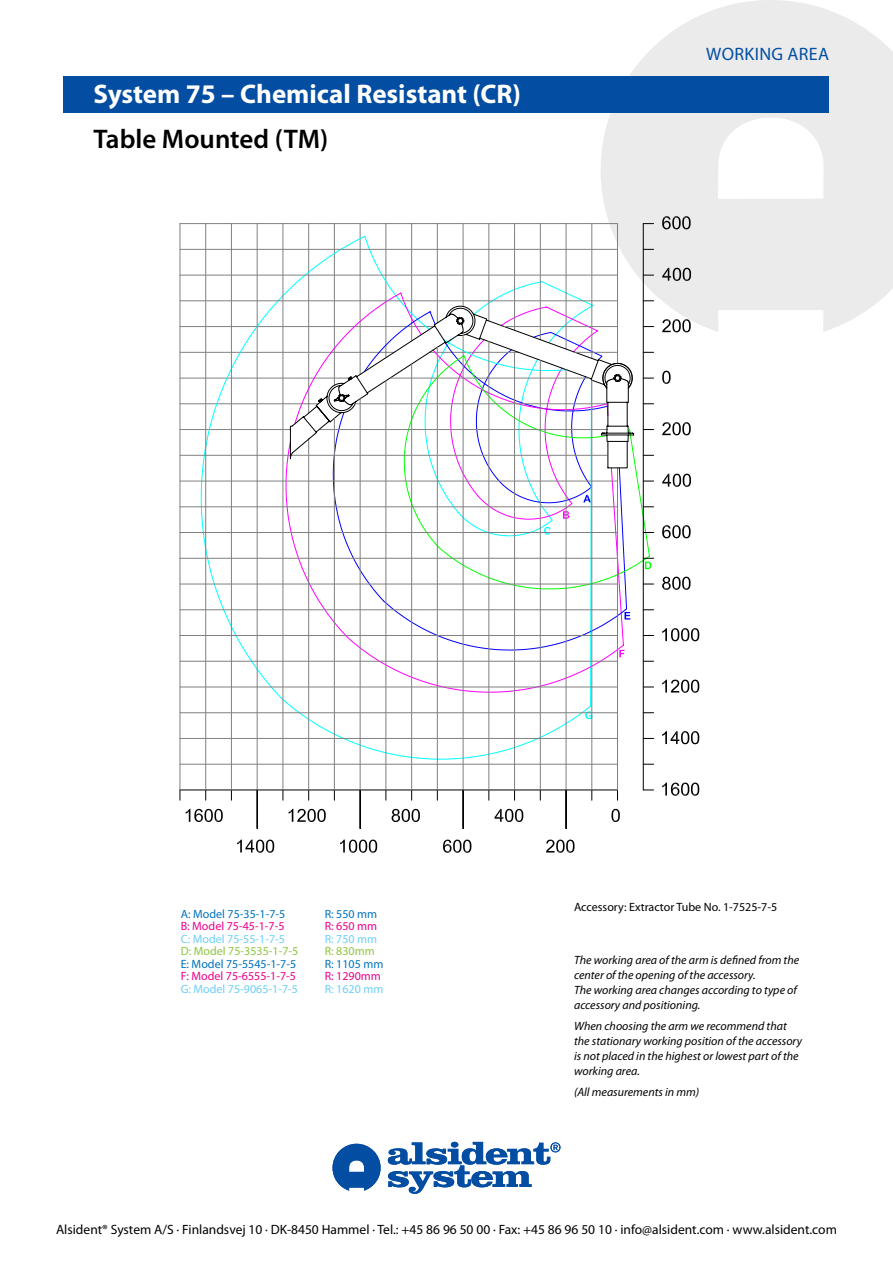
<style>
.page{position:relative;width:893px;height:1263px;background:#fff}
.page>*{position:absolute;margin:0;border:0;box-sizing:border-box;transform-origin:0 0}
.t1{font:700 27px "Myriad Pro";color:#fff}
.t2{font:600 27px "Myriad Pro";color:#000}
.t3{font:18px "Myriad Pro";color:#034ea2}
.t4{font:13.5px "Myriad Pro";color:#000}
.t5{font:italic 12px/15px "Myriad Pro";color:#000}
.t6{font:12px "Myriad Pro";color:#0072bc}
.t7{font:12px "Myriad Pro";color:#ec008c}
.t8{font:12px "Myriad Pro";color:#6dcff6}
.t9{font:12px "Myriad Pro";color:#000}
.t10{font:12px "Myriad Pro";color:#8dc63f}
</style>
<div class="page">
<svg style="left:601px;top:0;width:292px;height:332px;fill:#ebebec"></svg>
<hr style="left:180px;top:326px;width:254px;height:1px;background:#808080">
<hr style="left:180px;top:352px;width:214px;height:1px;background:#808080">
<hr style="left:180px;top:378px;width:172px;height:1px;background:#808080">
<hr style="left:180px;top:403px;width:138px;height:1px;background:#808080">
<hr style="left:308px;top:224px;width:1px;height:189px;background:#808080">
<hr style="left:180px;top:429px;width:111px;height:1px;background:#808080">
<svg style="left:200px;top:235px;width:391px;height:525px"></svg>
<svg style="left:294px;top:638px;width:330px;height:55px"></svg>
<svg style="left:363px;top:638px;width:262px;height:13px"></svg>
<svg style="left:634px;top:423px;width:16px;height:167px"></svg>
<svg style="left:315px;top:223px;width:339px;height:200px"></svg>
<svg style="left:662px;top:216px;width:29px;height:13px"></svg>
<hr style="left:180px;top:223px;width:437px;height:1px;background:#808080">
<hr style="left:180px;top:249px;width:437px;height:1px;background:#808080">
<svg style="left:662px;top:268px;width:29px;height:13px"></svg>
<svg style="left:662px;top:371px;width:9px;height:13px"></svg>
<svg style="left:662px;top:319px;width:29px;height:13px"></svg>
<svg style="left:662px;top:422px;width:29px;height:13px"></svg>
<svg style="left:662px;top:525px;width:29px;height:13px"></svg>
<svg style="left:662px;top:474px;width:29px;height:13px"></svg>
<svg style="left:644px;top:558px;width:10px;height:11px"></svg>
<svg style="left:662px;top:577px;width:28px;height:13px"></svg>
<svg style="left:662px;top:680px;width:37px;height:13px"></svg>
<svg style="left:662px;top:628px;width:37px;height:13px"></svg>
<svg style="left:662px;top:731px;width:37px;height:13px"></svg>
<svg style="left:662px;top:783px;width:37px;height:13px"></svg>
<hr style="left:566px;top:790px;width:1px;height:38px;background:#000">
<svg style="left:611px;top:809px;width:9px;height:13px"></svg>
<svg style="left:546px;top:840px;width:28px;height:13px"></svg>
<hr style="left:463px;top:790px;width:1px;height:38px;background:#000">
<hr style="left:360px;top:790px;width:1px;height:38px;background:#000">
<svg style="left:392px;top:809px;width:28px;height:13px"></svg>
<svg style="left:443px;top:840px;width:28px;height:13px"></svg>
<svg style="left:289px;top:809px;width:37px;height:13px"></svg>
<hr style="left:257px;top:790px;width:1px;height:38px;background:#000">
<svg style="left:237px;top:840px;width:37px;height:13px"></svg>
<svg style="left:340px;top:840px;width:37px;height:13px"></svg>
<svg style="left:186px;top:809px;width:37px;height:13px"></svg>
<hr style="left:180px;top:789px;width:437px;height:1px;background:#000">
<hr style="left:180px;top:764px;width:437px;height:1px;background:#808080">
<hr style="left:180px;top:738px;width:437px;height:1px;background:#808080">
<hr style="left:180px;top:712px;width:437px;height:1px;background:#808080">
<hr style="left:180px;top:687px;width:437px;height:1px;background:#808080">
<hr style="left:180px;top:661px;width:437px;height:1px;background:#808080">
<hr style="left:180px;top:635px;width:437px;height:1px;background:#808080">
<hr style="left:180px;top:609px;width:437px;height:1px;background:#808080">
<hr style="left:180px;top:584px;width:437px;height:1px;background:#808080">
<hr style="left:180px;top:558px;width:437px;height:1px;background:#808080">
<hr style="left:180px;top:532px;width:437px;height:1px;background:#808080">
<hr style="left:180px;top:506px;width:437px;height:1px;background:#808080">
<hr style="left:180px;top:481px;width:437px;height:1px;background:#808080">
<hr style="left:180px;top:455px;width:427px;height:1px;background:#808080">
<hr style="left:180px;top:275px;width:437px;height:1px;background:#808080">
<hr style="left:180px;top:300px;width:437px;height:1px;background:#808080">
<svg style="left:494px;top:809px;width:29px;height:13px"></svg>
<hr style="left:205px;top:224px;width:1px;height:566px;background:#808080">
<hr style="left:231px;top:224px;width:1px;height:566px;background:#808080">
<hr style="left:257px;top:224px;width:1px;height:566px;background:#808080">
<hr style="left:643px;top:224px;width:1px;height:566px;background:#000">
<hr style="left:180px;top:224px;width:1px;height:566px;background:#808080">
<hr style="left:283px;top:224px;width:1px;height:566px;background:#808080">
<hr style="left:308px;top:438px;width:1px;height:352px;background:#808080">
<hr style="left:334px;top:418px;width:1px;height:372px;background:#808080">
<hr style="left:360px;top:399px;width:1px;height:391px;background:#808080">
<hr style="left:385px;top:381px;width:1px;height:409px;background:#808080">
<hr style="left:411px;top:364px;width:1px;height:426px;background:#808080">
<hr style="left:437px;top:347px;width:1px;height:443px;background:#808080">
<hr style="left:463px;top:335px;width:1px;height:455px;background:#808080">
<hr style="left:488px;top:341px;width:1px;height:449px;background:#808080">
<hr style="left:514px;top:351px;width:1px;height:439px;background:#808080">
<hr style="left:540px;top:360px;width:1px;height:430px;background:#808080">
<hr style="left:566px;top:370px;width:1px;height:420px;background:#808080">
<hr style="left:591px;top:380px;width:1px;height:410px;background:#808080">
<hr style="left:617px;top:468px;width:1px;height:322px;background:#808080">
<svg style="left:285px;top:281px;width:349px;height:357px"></svg>
<svg style="left:332px;top:1144px;width:49px;height:47px"></svg>
<svg style="left:388px;top:1142px;width:172px;height:52px"></svg>
<div style="left:64px;top:77px;width:765px;height:36px;background:#034ea2"></div>
<h1 class="t1" style="left:94px;top:76px;width:429px">System 75 – Chemical Resistant (CR)</h1>
<h1 class="t2" style="left:94px;top:122px;width:236px">Table Mounted (TM)</h1>
<h2 class="t3" style="left:706px;top:43px;width:93px">worki ng area</h2>
<p class="t6" style="left:181px;top:906px;width:106px">A: Model 75-35-1-7-5</p>
<p class="t6" style="left:325px;top:906px;width:54px">R: 550 mm</p>
<p class="t7" style="left:181px;top:919px;width:105px">B: Model 75-45-1-7-5</p>
<p class="t7" style="left:325px;top:919px;width:54px">R: 650 mm</p>
<p class="t8" style="left:181px;top:931px;width:106px">C: Model 75-55-1-7-5</p>
<p class="t8" style="left:325px;top:931px;width:54px">R: 750 mm</p>
<p class="t10" style="left:181px;top:944px;width:119px">D: Model 75-3535-1-7-5</p>
<p class="t10" style="left:325px;top:944px;width:51px">R: 830mm</p>
<p class="t6" style="left:181px;top:956px;width:117px">E: Model 75-5545-1-7-5</p>
<p class="t6" style="left:325px;top:956px;width:60px">R: 1105 mm</p>
<p class="t7" style="left:181px;top:969px;width:117px">F: Model 75-6555-1-7-5</p>
<p class="t7" style="left:325px;top:969px;width:58px">R: 1290mm</p>
<p class="t8" style="left:181px;top:981px;width:119px">G: Model 75-9065-1-7-5</p>
<p class="t8" style="left:325px;top:981px;width:60px">R: 1620 mm</p>
<p class="t9" style="left:574px;top:899px;width:205px">Accessory: Extractor Tube No. 1-7525-7-5</p>
<p class="t5" style="left:574px;top:952px;width:227px">The working area of the arm is defined from the center of the opening of the accessory.<br>The working area changes according to type of accessory and positioning.</p>
<p class="t5" style="left:574px;top:1018px;width:229px">When choosing the arm we recommend that the stationary working position of the accessory is not placed in the highest or lowest part of the working area.</p>
<p class="t5" style="left:574px;top:1085px;width:127px">(All measurements in mm)</p>
<p class="t4" style="left:56px;top:1221px;width:782px">Alsident® System A/S · Finlandsvej 10 · DK-8450 Hammel · Tel.: +45 86 96 50 00 · Fax: +45 86 96 50 10 · info@alsident.com · www.alsident.com</p>
</div>
